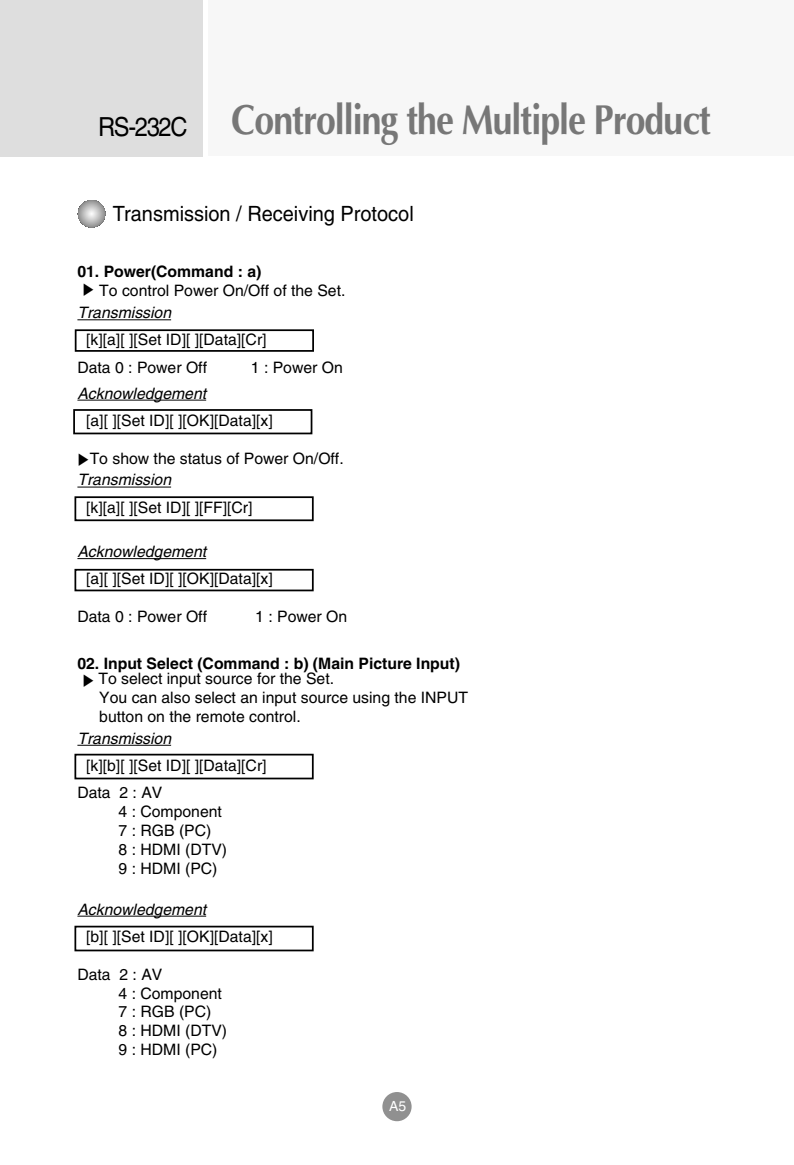
<style>
.page{position:relative;width:794px;height:1165px;background:#fff}
.page>*{position:absolute;margin:0;border:0;box-sizing:border-box;transform-origin:0 0}
.t1{font:700 42px "Optima";letter-spacing:-.03em;color:#777;scale:.85 1}
.t2{font:21px "Helvetica";color:#000;scale:.95 1}
.t3{font:15.75px/18.9px "Helvetica";color:#000}
.t4{font:italic 15.75px "Helvetica";color:#000}
.t5{font:700 15.75px "Helvetica";color:#000}
.t6{font:14px "Helvetica";color:#fff}
.s1{font-family:"Helvetica";font-weight:400;font-size:26.25px;color:#000}
</style>
<div class="page">
<div style="left:208px;top:0;width:585px;height:156px;background:#f7f7f7"></div>
<div style="left:0;top:0;width:202px;height:157px;background:#dedede"></div>
<div style="left:382px;top:1091px;width:29px;height:30px;background:#909090;border-radius:50%"></div>
<svg style="left:78px;top:200px;width:27px;height:27px"></svg>
<hr style="left:77px;top:319px;width:94px;height:1px;background:#000">
<svg style="left:73px;top:329px;width:241px;height:623px"></svg>
<svg style="left:79px;top:453px;width:9px;height:12px"></svg>
<svg style="left:84px;top:674px;width:10px;height:12px"></svg>
<h1 class="t1" style="left:98px;top:102px;width:722px"><span class="s1">RS-232C</span> Controlling the Multiple Product</h1>
<h2 class="t2" style="left:113px;top:206px;width:318px">Transmission / Receiving Protocol</h2>
<p class="t5" style="left:77px;top:266px;width:185px">01. Power(Command : a)</p>
<p class="t3" style="left:99px;top:283px;width:247px">To control Power On/Off of the Set.</p>
<p class="t4" style="left:77px;top:307px;width:95px">Transmission</p>
<p class="t3" style="left:77px;top:328px;width:191px;line-height:27.1px;text-indent:9px">[k][a][ ][Set ID][ ][Data][Cr]<br>Data 0 : Power Off</p>
<p class="t3" style="left:251px;top:359px;width:93px">1 : Power On</p>
<p class="t4" style="left:77px;top:387px;width:130px">Acknowledgement</p>
<p class="t3" style="left:86px;top:412px;width:188px">[a][ ][Set ID][ ][OK][Data][x]</p>
<p class="t3" style="left:90px;top:450px;width:255px">To show the status of Power On/Off.</p>
<p class="t4" style="left:77px;top:474px;width:95px">Transmission</p>
<p class="t3" style="left:86px;top:499px;width:168px">[k][a][ ][Set ID][ ][FF][Cr]</p>
<p class="t4" style="left:77px;top:545px;width:130px">Acknowledgement</p>
<p class="t3" style="left:86px;top:570px;width:188px">[a][ ][Set ID][ ][OK][Data][x]</p>
<p class="t3" style="left:77px;top:608px;width:131px">Data 0 : Power Off</p>
<p class="t3" style="left:255px;top:608px;width:93px">1 : Power On</p>
<p class="t5" style="left:77px;top:657px;width:384px">02. Input Select (Command : b) (Main Picture Input)</p>
<p class="t3" style="left:98px;top:670px;width:371px">To select input source for the Set.<br>You can also select an input source using the INPUT button on the remote control.</p>
<p class="t4" style="left:77px;top:732px;width:95px">Transmission</p>
<p class="t3" style="left:77px;top:753px;width:191px;line-height:27.1px;text-indent:9px">[k][b][ ][Set ID][ ][Data][Cr]<br>Data 2 : AV</p>
<p class="t3" style="left:118px;top:803px;width:110px">4 : Component<br>7 : RGB (PC)<br>8 : HDMI (DTV)<br>9 : HDMI (PC)</p>
<p class="t4" style="left:77px;top:903px;width:130px">Acknowledgement</p>
<p class="t3" style="left:86px;top:928px;width:188px">[b][ ][Set ID][ ][OK][Data][x]</p>
<p class="t3" style="left:118px;top:966px;width:110px;text-indent:-41px">Data 2 : AV<br>4 : Component<br>7 : RGB (PC)<br>8 : HDMI (DTV)<br>9 : HDMI (PC)</p>
<p class="t6" style="left:389px;top:1100px;width:19px">A5</p>
</div>
